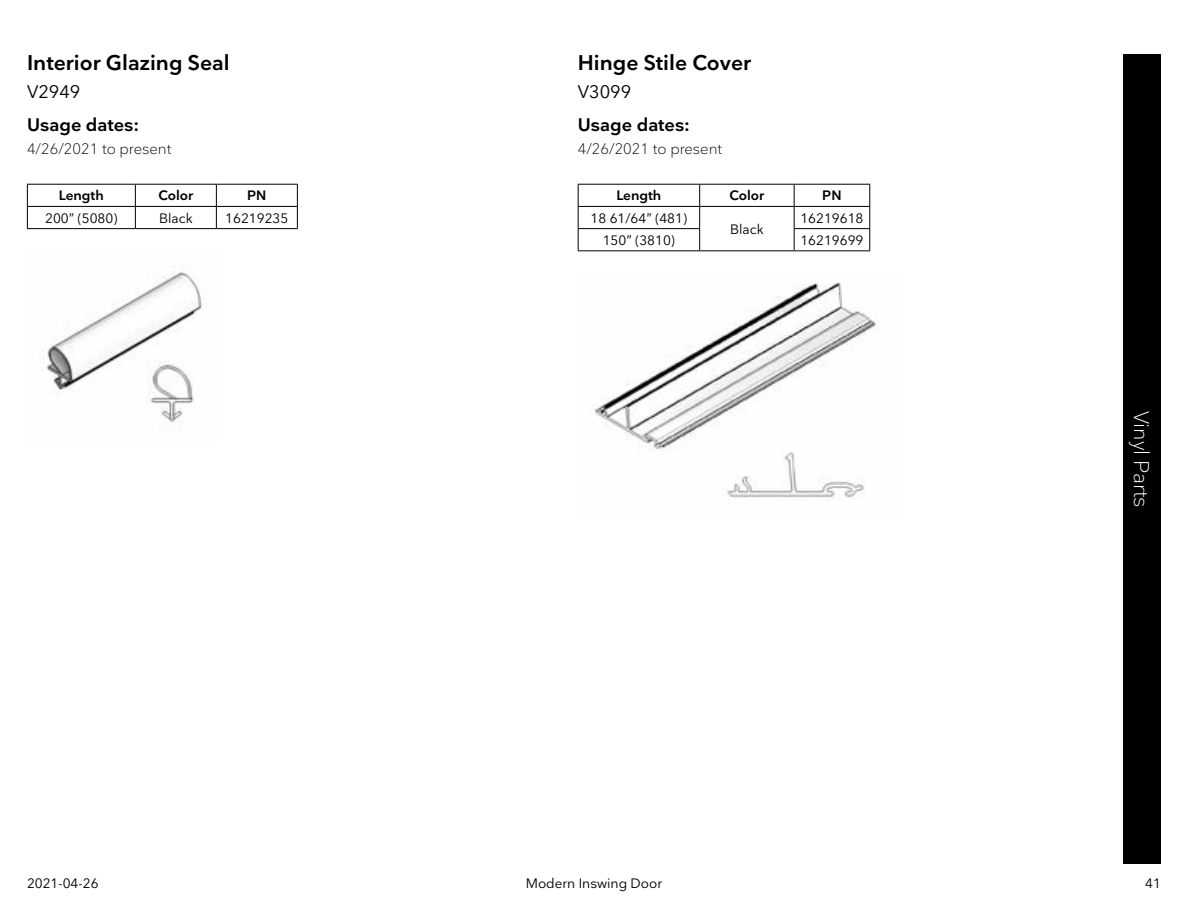
<style>
.page{position:relative;width:1188px;height:918px;background:#fff}
.page>*{position:absolute;margin:0;border:0;box-sizing:border-box;transform-origin:0 0}
.t1{font:600 21px "Nationale";color:#000101}
.t2{font:300 21px "Nationale";color:#fff}
.t3{font:600 18px "Nationale";color:#000}
.t4{font:18px "Nationale";color:#000101}
.t5{font:300 15px "Nationale";color:#000}
.t6{font:13.5px "Nationale";color:#000}
.t7{font:13.5px "Nationale";color:#000101}
.t8{font:600 13.5px "Nationale";color:#000}
</style>
<div class="page">
<div style="left:1123px;top:54px;width:38px;height:810px;background:#000"></div>
<hr style="left:27px;top:184px;width:108px;height:1px;background:#000">
<hr style="left:135px;top:184px;width:81px;height:1px;background:#000">
<hr style="left:216px;top:184px;width:82px;height:1px;background:#000">
<hr style="left:27px;top:206px;width:108px;height:1px;background:#000">
<svg style="left:27px;top:185px;width:1px;height:43px"></svg>
<hr style="left:135px;top:206px;width:81px;height:1px;background:#000">
<svg style="left:135px;top:185px;width:1px;height:43px"></svg>
<hr style="left:216px;top:206px;width:82px;height:1px;background:#000">
<svg style="left:216px;top:185px;width:1px;height:43px"></svg>
<svg style="left:297px;top:185px;width:1px;height:43px"></svg>
<hr style="left:27px;top:228px;width:108px;height:1px;background:#000">
<hr style="left:135px;top:228px;width:81px;height:1px;background:#000">
<hr style="left:216px;top:228px;width:82px;height:1px;background:#000">
<img style="left:594px;top:282px;width:283px;height:216px">
<hr style="left:578px;top:184px;width:122px;height:1px;background:#000">
<hr style="left:700px;top:184px;width:94px;height:1px;background:#000">
<hr style="left:794px;top:184px;width:76px;height:1px;background:#000">
<hr style="left:578px;top:206px;width:122px;height:1px;background:#000">
<hr style="left:700px;top:206px;width:94px;height:1px;background:#000">
<hr style="left:794px;top:206px;width:76px;height:1px;background:#000">
<hr style="left:578px;top:228px;width:122px;height:1px;background:#000">
<svg style="left:578px;top:185px;width:1px;height:65px"></svg>
<svg style="left:699px;top:185px;width:1px;height:65px"></svg>
<hr style="left:794px;top:228px;width:76px;height:1px;background:#000">
<svg style="left:794px;top:185px;width:1px;height:65px"></svg>
<svg style="left:869px;top:185px;width:1px;height:65px"></svg>
<hr style="left:578px;top:250px;width:122px;height:1px;background:#000">
<hr style="left:700px;top:250px;width:94px;height:1px;background:#000">
<hr style="left:794px;top:250px;width:76px;height:1px;background:#000">
<img style="left:42px;top:266px;width:162px;height:160px">
<h1 class="t1" style="left:27px;top:49px;width:204px">Interior Glazing Seal</h1>
<h2 class="t4" style="left:27px;top:81px;width:55px">V2949</h2>
<h2 class="t3" style="left:27px;top:113px;width:114px">Usage dates:</h2>
<p class="t5" style="left:27px;top:139px;width:146px">4/26/2021 to present</p>
<p class="t8" style="left:59px;top:187px;width:46px">Length</p>
<p class="t8" style="left:158px;top:187px;width:36px">Color</p>
<p class="t8" style="left:247px;top:187px;width:21px">PN</p>
<p class="t6" style="left:45px;top:209px;width:74px">200” (5080)</p>
<p class="t6" style="left:159px;top:209px;width:35px">Black</p>
<p class="t6" style="left:225px;top:209px;width:65px">16219235</p>
<h1 class="t1" style="left:578px;top:49px;width:175px">Hinge Stile Cover</h1>
<h2 class="t4" style="left:578px;top:81px;width:55px">V3099</h2>
<h2 class="t3" style="left:578px;top:113px;width:114px">Usage dates:</h2>
<p class="t5" style="left:578px;top:139px;width:146px">4/26/2021 to present</p>
<p class="t8" style="left:616px;top:187px;width:46px">Length</p>
<p class="t8" style="left:729px;top:187px;width:36px">Color</p>
<p class="t8" style="left:822px;top:187px;width:21px">PN</p>
<p class="t6" style="left:591px;top:209px;width:98px">18 61/64” (481)</p>
<p class="t6" style="left:730px;top:220px;width:35px">Black</p>
<p class="t6" style="left:800px;top:209px;width:65px">16219618</p>
<p class="t6" style="left:603px;top:232px;width:74px">150” (3810)</p>
<p class="t6" style="left:800px;top:232px;width:65px">16219699</p>
<p class="t7" style="left:27px;top:874px;width:73px">2021-04-26</p>
<p class="t7" style="left:526px;top:874px;width:138px">Modern Inswing Door</p>
<h1 class="t2" style="left:1155px;top:411px;width:98px;rotate:90deg">Vinyl Parts</h1>
<p class="t7" style="left:1145px;top:874px;width:17px">41</p>
</div>
